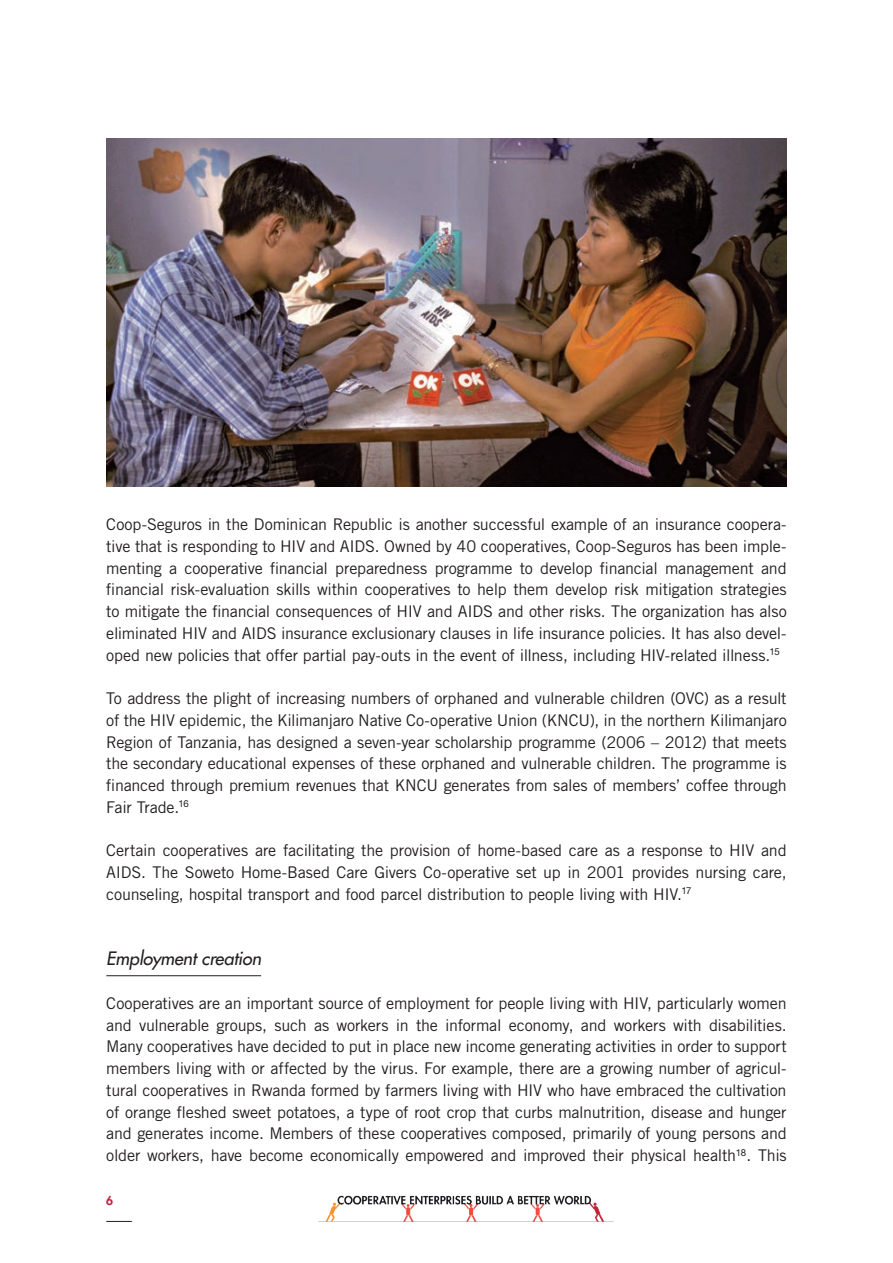
<style>
.page{position:relative;width:893px;height:1263px;background:#fff}
.page>*{position:absolute;margin:0;border:0;box-sizing:border-box;transform-origin:0 0}
.body{font:italic 500 18px "Futura Std";letter-spacing:-.01em;color:#231f20}
.body-2{font:16.2px/21.8px "Trade Gothic LT Std";letter-spacing:-.015em;color:#231f20;text-align:justify}
.t1{font:800 12px "Futura Std";color:#c11f39}
</style>
<div class="page">
<img style="left:318px;top:1195px;width:296px;height:27px">
<svg style="left:106px;top:1221px;width:26px;height:1px"></svg>
<hr style="left:106px;top:975px;width:155px;height:1px;background:#231f20">
<img style="left:106px;top:138px;width:681px;height:349px">
<p class="body-2" style="left:106px;top:513px;width:682px">Coop-Seguros in the Dominican Republic is another successful example of an insurance coopera&shy;tive that is responding to HIV and AIDS. Owned by 40 cooperatives, Coop-Seguros has been imple&shy;menting a cooperative financial preparedness programme to develop financial management and financial risk-evaluation skills within cooperatives to help them develop risk mitigation strategies to mitigate the financial consequences of HIV and AIDS and other risks. The organization has also eliminated HIV and AIDS insurance exclusionary clauses in life insurance policies. It has also devel&shy;oped new policies that offer partial pay-outs in the event of illness, including HIV-related illness.<sup>15</sup></p>
<p class="body-2" style="left:106px;top:687px;width:682px">To address the plight of increasing numbers of orphaned and vulnerable children (OVC) as a result of the HIV epidemic, the Kilimanjaro Native Co-operative Union (KNCU), in the northern Kilimanjaro Region of Tanzania, has designed a seven-year scholarship programme (2006 – 2012) that meets the secondary educational expenses of these orphaned and vulnerable children. The programme is financed through premium revenues that KNCU generates from sales of members’ coffee through Fair Trade.<sup>16</sup></p>
<p class="body-2" style="left:106px;top:840px;width:682px">Certain cooperatives are facilitating the provision of home-based care as a response to HIV and AIDS. The Soweto Home-Based Care Givers Co-operative set up in 2001 provides nursing care, counseling, hospital transport and food parcel distribution to people living with HIV.<sup>17</sup></p>
<p class="body" style="left:106px;top:947px;width:156px">Employment creation</p>
<p class="body-2" style="left:106px;top:992px;width:682px">Cooperatives are an important source of employment for people living with HIV, particularly women and vulnerable groups, such as workers in the informal economy, and workers with disabilities.<br>Many cooperatives have decided to put in place new income generating activities in order to support members living with or affected by the virus. For example, there are a growing number of agricul&shy;tural cooperatives in Rwanda formed by farmers living with HIV who have embraced the cultivation of orange fleshed sweet potatoes, a type of root crop that curbs malnutrition, disease and hunger and generates income. Members of these cooperatives composed, primarily of young persons and older workers, have become economically empowered and improved their physical health<sup>18</sup>. This</p>
<p class="t1" style="left:106px;top:1192px;width:8px">6</p>
</div>
